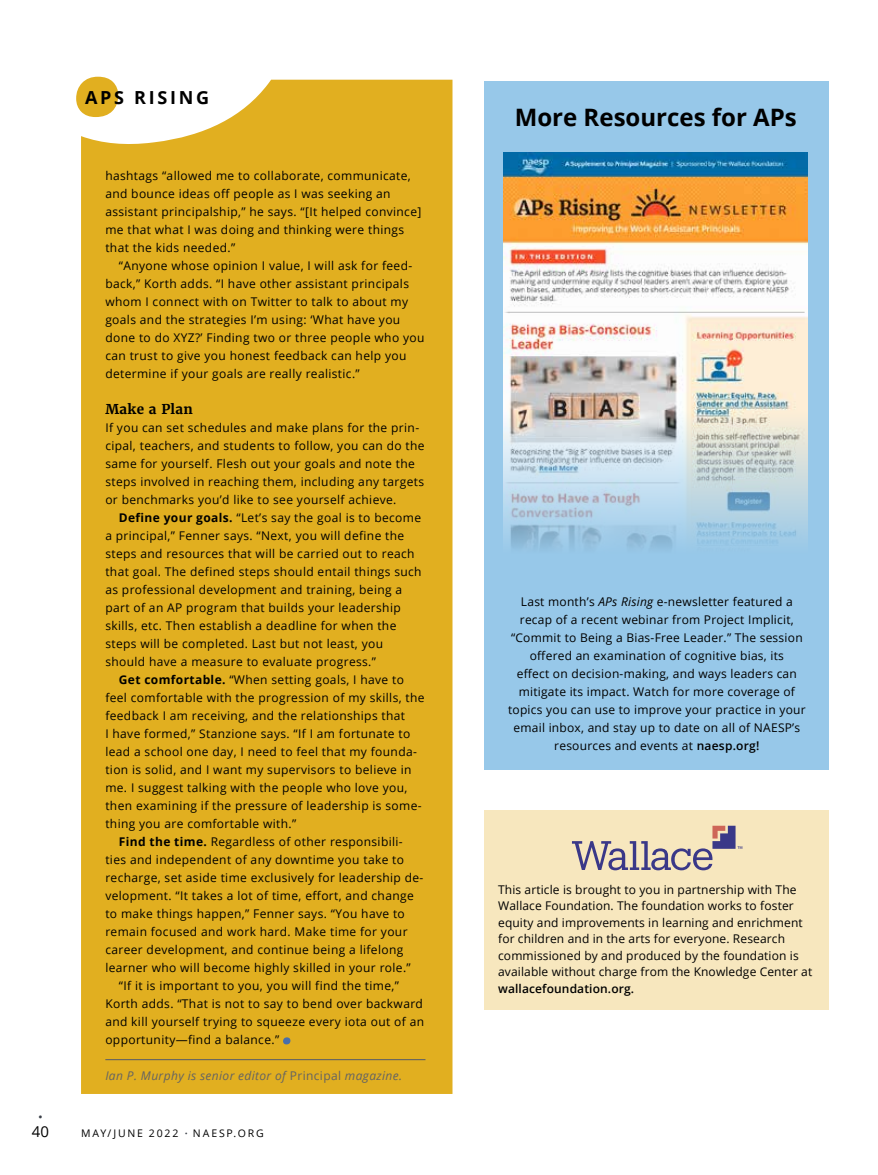
<style>
.page{position:relative;width:878px;height:1175px;background:#fff}
.page>*{position:absolute;margin:0;border:0;box-sizing:border-box;transform-origin:0 0}
.t1{font:700 24px "Open Sans";color:#000}
.t2{font:700 18px "Open Sans";letter-spacing:.15em;color:#000}
.t3{font:300 18px "Merriweather";color:#3a3f48}
.t4{font:15px "Open Sans";color:#000}
.t5{font:700 13.5px "Merriweather";letter-spacing:.02em;color:#000}
.t6{font:12px/18px "Open Sans";letter-spacing:.03em;color:#000}
.t7{font:12px/16.5px "Open Sans";letter-spacing:.01em;color:#000}
.t8{font:italic 12px "Open Sans";letter-spacing:.03em;color:#636363}
.t9{font:600 12px "Open Sans";letter-spacing:.01em;color:#000}
.t10{font:10.5px "Open Sans";letter-spacing:.175em;color:#000}
.s1{font-weight:700}
.s2{font-style:normal}
.s3{font-family:"Merriweather";font-weight:300;color:#3a3f48}
.s4{font-style:italic}
.s5{font-weight:600}
</style>
<div class="page">
<div style="left:484px;top:810px;width:345px;height:200px;background:#f7e7be"></div>
<svg style="left:572px;top:825px;width:170px;height:45px"></svg>
<div style="left:484px;top:81px;width:345px;height:689px;background:#97c8e9"></div>
<img style="left:504px;top:153px;width:303px;height:395px">
<div style="left:81px;top:80px;width:371px;height:1014px;background:#e1af20"></div>
<hr style="left:105px;top:1059px;width:320px;height:1px;background:#636363">
<svg style="left:283px;top:1037px;width:7px;height:7px"></svg>
<svg style="left:76px;top:77px;width:42px;height:40px"></svg>
<h2 class="t2" style="left:85px;top:85px;width:126px">APS RISING</h2>
<p class="t6" style="left:105px;top:166px;width:317px">hashtags “allowed me to collaborate, communicate, and bounce ideas off people as I was seeking an assistant principalship,” he says. “[It helped convince] me that what I was doing and thinking were things that the kids needed.”</p>
<p class="t6" style="left:105px;top:256px;width:320px;text-indent:14px">“Anyone whose opinion I value, I will ask for feed&shy;back,” Korth adds. “I have other assistant principals whom I connect with on Twitter to talk to about my goals and the strategies I’m using: ‘What have you done to do XYZ?’ Finding two or three people who you can trust to give you honest feedback can help you determine if your goals are really realistic.”</p>
<p class="t5" style="left:105px;top:400px;width:89px">Make a Plan</p>
<p class="t6" style="left:105px;top:418px;width:321px">If you can set schedules and make plans for the prin&shy;cipal, teachers, and students to follow, you can do the same for yourself. Flesh out your goals and note the steps involved in reaching them, including any targets or benchmarks you’d like to see yourself achieve.</p>
<p class="t6" style="left:105px;top:508px;width:318px;text-indent:14px"><span class="s1">Define your goals.</span> “Let’s say the goal is to become a principal,” Fenner says. “Next, you will define the steps and resources that will be carried out to reach that goal. The defined steps should entail things such as professional development and training, being a part of an AP program that builds your leadership skills, etc. Then establish a deadline for when the steps will be completed. Last but not least, you should have a measure to evaluate progress.”</p>
<p class="t6" style="left:119px;top:670px;width:287px"><span class="s1">Get comfortable.</span> “When setting goals, I have to</p>
<p class="t6" style="left:105px;top:688px;width:321px">feel comfortable with the progression of my skills, the</p>
<p class="t6" style="left:105px;top:706px;width:301px">feedback I am receiving, and the relationships that</p>
<p class="t6" style="left:105px;top:724px;width:306px">I have formed,” Stanzione says. “If I am fortunate to</p>
<p class="t6" style="left:105px;top:742px;width:313px">lead a school one day, I need to feel that my founda-</p>
<p class="t6" style="left:105px;top:760px;width:308px">tion is solid, and I want my supervisors to believe in</p>
<p class="t6" style="left:105px;top:778px;width:304px">me. I suggest talking with the people who love you,</p>
<p class="t6" style="left:105px;top:796px;width:318px">then examining if the pressure of leadership is some-</p>
<p class="t6" style="left:105px;top:814px;width:192px">thing you are comfortable with.”</p>
<p class="t6" style="left:119px;top:832px;width:285px"><span class="s1">Find the time.</span> Regardless of other responsibili-</p>
<p class="t6" style="left:105px;top:850px;width:300px">ties and independent of any downtime you take to</p>
<p class="t6" style="left:105px;top:868px;width:319px">recharge, set aside time exclusively for leadership de-</p>
<p class="t6" style="left:105px;top:886px;width:310px">velopment. “It takes a lot of time, effort, and change</p>
<p class="t6" style="left:105px;top:904px;width:301px">to make things happen,” Fenner says. “You have to</p>
<p class="t6" style="left:105px;top:922px;width:304px">remain focused and work hard. Make time for your</p>
<p class="t6" style="left:105px;top:940px;width:299px">career development, and continue being a lifelong</p>
<p class="t6" style="left:105px;top:958px;width:307px">learner who will become highly skilled in your role.”</p>
<p class="t6" style="left:119px;top:976px;width:282px">“If it is important to you, you will find the time,”</p>
<p class="t6" style="left:105px;top:994px;width:319px">Korth adds. “That is not to say to bend over backward</p>
<p class="t6" style="left:105px;top:1012px;width:320px">and kill yourself trying to squeeze every iota out of an</p>
<p class="t6" style="left:105px;top:1030px;width:175px">opportunity—find a balance.”</p>
<p class="t8" style="left:105px;top:1067px;width:298px">Ian P. Murphy is senior editor of <span class="s2">Principal</span> magazine.</p>
<h2 class="t3" style="left:37px;top:1105px;width:9px">•</h2>
<p class="t4" style="left:32px;top:1121px;width:19px">40</p>
<p class="t10" style="left:81px;top:1125px;width:184px">MAY/JUNE 2022 <span class="s3">•</span> NAESP.ORG</p>
<h1 class="t1" style="left:515px;top:100px;width:283px">More Resources for APs</h1>
<p class="t6" style="left:508px;top:592px;width:299px;text-align:center">Last month’s <span class="s4">APs Rising</span> e-newsletter featured a recap of a recent webinar from Project Implicit, “Commit to Being a Bias-Free Leader.” The session offered an examination of cognitive bias, its<br>effect on decision-making, and ways leaders can mitigate its impact. Watch for more coverage of topics you can use to improve your practice in your email inbox, and stay up to date on all of NAESP’s resources and events at <span class="s5">naesp.org!</span></p>
<p class="t7" style="left:498px;top:881px;width:315px">This article is brought to you in partnership with The Wallace Foundation. The foundation works to foster equity and improvements in learning and enrichment for children and in the arts for everyone. Research commissioned by and produced by the foundation is available without charge from the Knowledge Center at</p>
<p class="t9" style="left:498px;top:980px;width:137px">wallacefoundation.org.</p>
</div>
